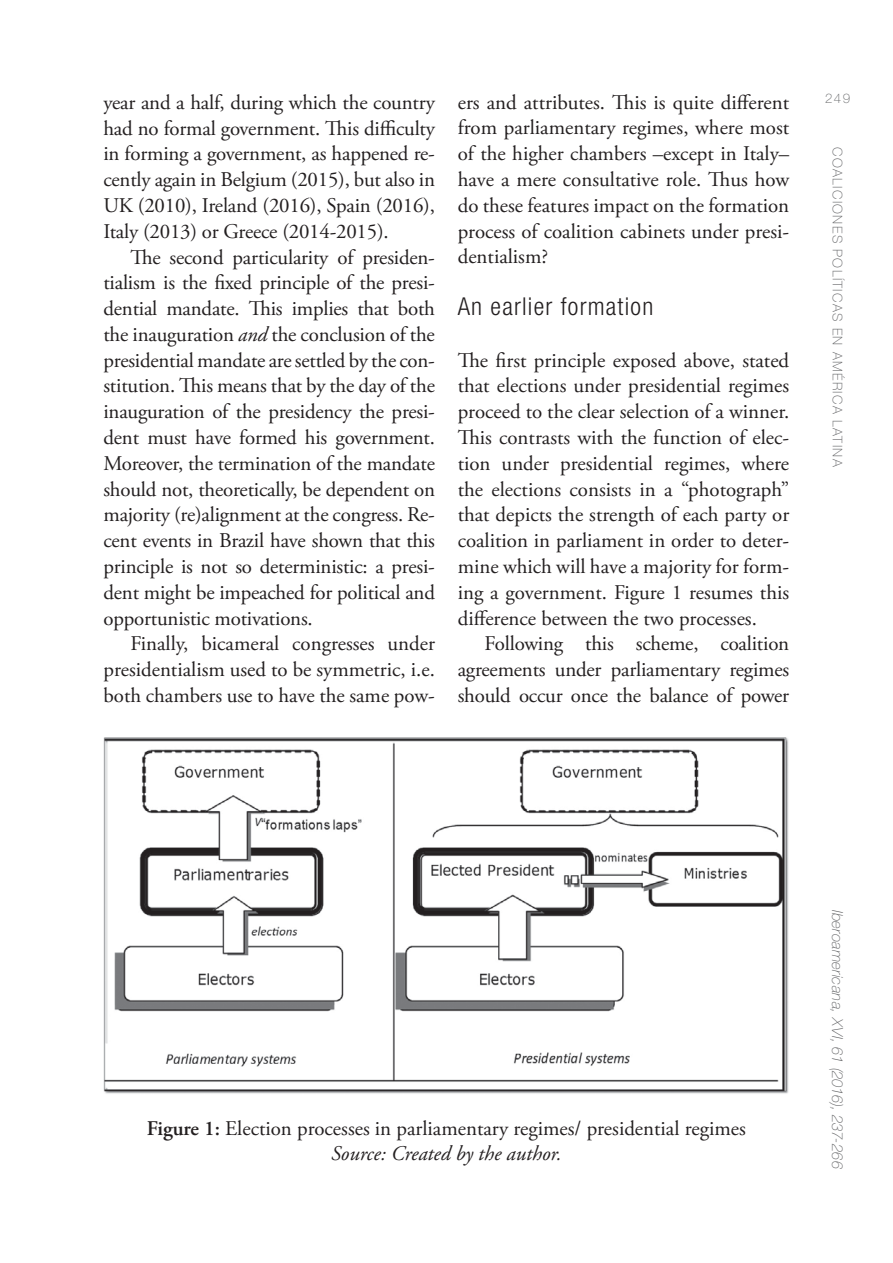
<style>
.page{position:relative;width:893px;height:1263px;background:#fff}
.page>*{position:absolute;margin:0;border:0;box-sizing:border-box;transform-origin:0 0}
.t1{font:300 condensed 24.6px "Helvetica Neue LT Std";letter-spacing:.05em;color:#231f20}
.t2{font:20.85px/25.8px "Adobe Garamond Pro";letter-spacing:-.01em;color:#231f20;text-align:justify}
.t3{font:italic 100 15.15px "Helvetica Neue LT Std";letter-spacing:.015em;color:#636466}
.t4{font:100 13.35px "Helvetica Neue LT Std";letter-spacing:.1em;color:#636466}
.s1{font-style:italic}
.s2{font-weight:600}
</style>
<div class="page">
<img style="left:103px;top:737px;width:686px;height:357px">
<p class="t2" style="left:103px;top:91px;width:333px">year and a half, during which the country had no formal government. This difficulty in forming a government, as happened re&shy;cently again in Belgium (2015), but also in UK (2010), Ireland (2016), Spain (2016), Italy (2013) or Greece (2014-2015).</p>
<p class="t2" style="left:103px;top:246px;width:333px;text-indent:27px">The second particularity of presiden&shy;tialism is the fixed principle of the presi&shy;dential mandate. This implies that both the inauguration <span class="s1">and</span> the conclusion of the presidential mandate are settled by the con&shy;stitution. This means that by the day of the inauguration of the presidency the presi&shy;dent must have formed his government.<br>Moreover, the termination of the mandate should not, theoretically, be dependent on majority (re)alignment at the congress. Re&shy;cent events in Brazil have shown that this principle is not so deterministic: a presi&shy;dent might be impeached for political and opportunistic motivations.</p>
<p class="t2" style="left:103px;top:633px;width:333px;text-indent:27px">Finally, bicameral congresses under presidentialism used to be symmetric, i.e. both chambers use to have the same pow-</p>
<p class="t2" style="left:458px;top:91px;width:333px">ers and attributes. This is quite different from parliamentary regimes, where most of the higher chambers –except in Italy– have a mere consultative role. Thus how do these features impact on the formation process of coalition cabinets under presi&shy;dentialism?</p>
<p class="t1" style="left:458px;top:298px;width:197px">An earlier formation</p>
<p class="t2" style="left:458px;top:349px;width:333px">The first principle exposed above, stated that elections under presidential regimes proceed to the clear selection of a winner.<br>This contrasts with the function of elec&shy;tion under presidential regimes, where the elections consists in a “photograph” that depicts the strength of each party or coalition in parliament in order to deter&shy;mine which will have a majority for form&shy;ing a government. Figure 1 resumes this difference between the two processes.</p>
<p class="t2" style="left:458px;top:633px;width:333px;text-indent:27px">Following this scheme, coalition agreements under parliamentary regimes should occur once the balance of power</p>
<p class="t4" style="left:825px;top:91px;width:26px">249</p>
<p class="t4" style="left:845px;top:147px;width:321px;rotate:90deg">COALICIONES POLÍTICAS EN AMÉRICA LATINA</p>
<p class="t2" style="left:147px;top:1118px;width:600px;line-height:25px;text-align:center"><span class="s2">Figure 1:</span> Election processes in parliamentary regimes/ presidential regimes<br><span class="s1">Source: Created by the author.</span></p>
<p class="t3" style="left:846px;top:910px;width:261px;rotate:90deg">Iberoamericana, XVI, 61 (2016), 237-266</p>
</div>
